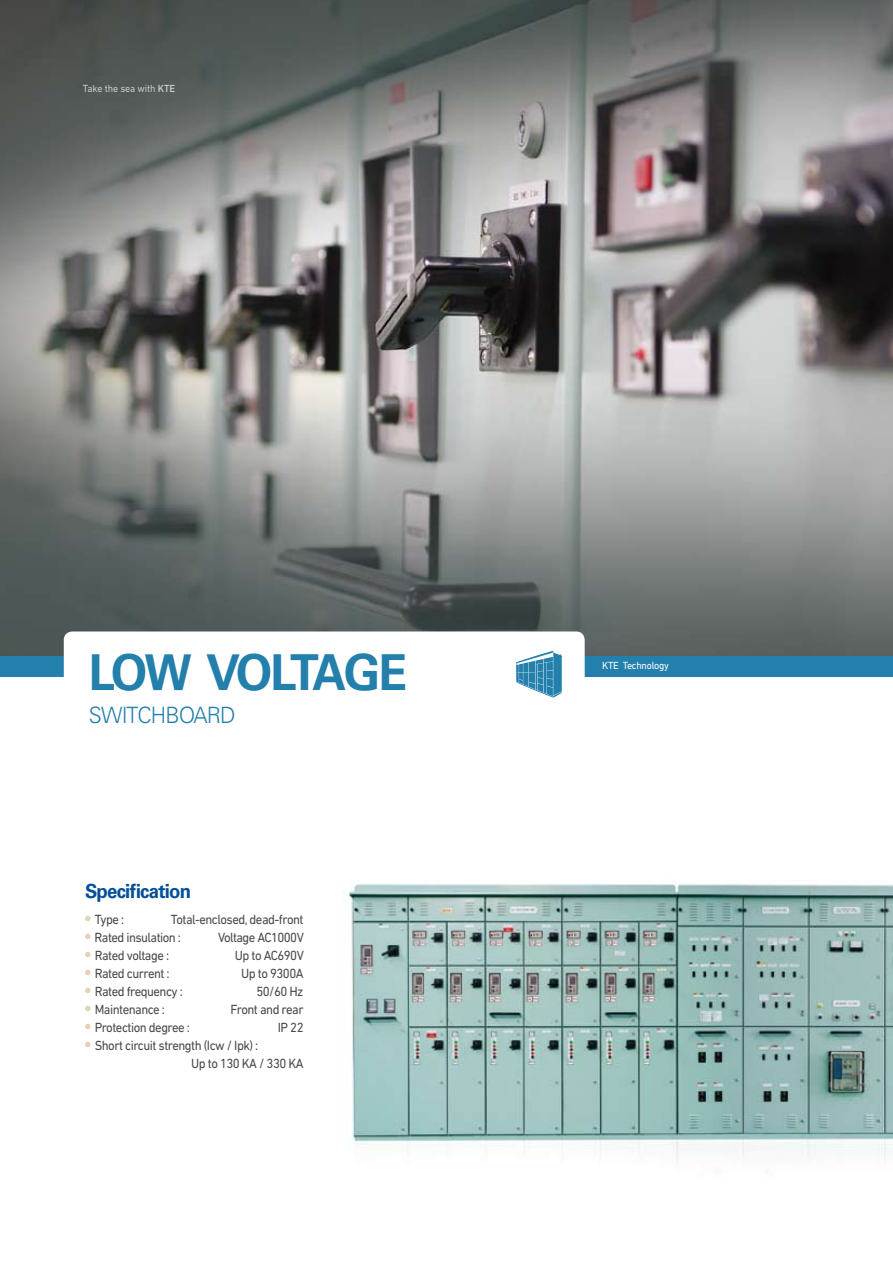
<style>
.page{position:relative;width:893px;height:1263px;background:#fff}
.page>*{position:absolute;margin:0;border:0;box-sizing:border-box;transform-origin:0 0}
.t1{font:700 49.5px "Univers LT Std";letter-spacing:-.075em;color:#237fab;scale:.95 1}
.t2{font:300 22.5px "Univers LT Std";letter-spacing:-.04em;color:#237fab;scale:.95 1}
.t3{font:700 19.5px "Univers LT Std";letter-spacing:-.04em;color:#004f99;scale:.95 1}
.t4{font:13.5px/18px "DIN Next LT Pro";letter-spacing:-.04em;color:#4c4948;scale:.95 1}
.t5{font:10.5px "DIN Next LT Pro";letter-spacing:-.01em;color:#c9c9ca;scale:.95 1}
.t6{font:10.5px "DIN Next LT Pro";letter-spacing:-.025em;color:#fff;scale:.95 1}
.s1{font-weight:500}
</style>
<div class="page">
<img style="left:342px;top:883px;width:551px;height:278px">
<img style="left:0;top:0;width:893px;height:655px">
<svg style="left:85px;top:916px;width:5px;height:5px"></svg>
<svg style="left:85px;top:934px;width:5px;height:5px"></svg>
<svg style="left:85px;top:952px;width:5px;height:5px"></svg>
<svg style="left:85px;top:970px;width:5px;height:5px"></svg>
<svg style="left:85px;top:988px;width:5px;height:5px"></svg>
<svg style="left:85px;top:1006px;width:5px;height:5px"></svg>
<svg style="left:85px;top:1024px;width:5px;height:5px"></svg>
<svg style="left:85px;top:1042px;width:5px;height:5px"></svg>
<div style="left:64px;top:631px;width:521px;height:180px;background:#fff;border-radius:9px"></div>
<svg style="left:516px;top:651px;width:46px;height:47px"></svg>
<p class="t5" style="left:83px;top:82px;width:99px">Take the sea with <span class="s1">KTE</span></p>
<h1 class="t1" style="left:89px;top:643px;width:337px">LOW VOLTAGE</h1>
<h2 class="t2" style="left:89px;top:701px;width:156px">SWITCHBOARD</h2>
<h3 class="t3" style="left:85px;top:880px;width:113px">Specification</h3>
<p class="t4" style="left:95px;top:911px;width:33px">Type :</p>
<p class="t4" style="left:95px;top:911px;width:221px;text-indent:76px">Total-enclosed, dead-front<br>Rated insulation :</p>
<p class="t4" style="left:218px;top:929px;width:92px">Voltage AC1000V</p>
<p class="t4" style="left:95px;top:947px;width:80px">Rated voltage :</p>
<p class="t4" style="left:235px;top:947px;width:74px">Up to AC690V</p>
<p class="t4" style="left:95px;top:965px;width:80px">Rated current :</p>
<p class="t4" style="left:241px;top:965px;width:67px">Up to 9300A</p>
<p class="t4" style="left:95px;top:983px;width:94px">Rated frequency :</p>
<p class="t4" style="left:256px;top:983px;width:51px">50/60 Hz</p>
<p class="t4" style="left:95px;top:1001px;width:75px">Maintenance :</p>
<p class="t4" style="left:231px;top:1001px;width:78px">Front and rear</p>
<p class="t4" style="left:95px;top:1019px;width:102px">Protection degree :</p>
<p class="t4" style="left:278px;top:1019px;width:29px">IP 22</p>
<p class="t4" style="left:191px;top:1037px;width:120px;text-indent:-96px">Short circuit strength (Icw / Ipk) :<br>Up to 130 KA / 330 KA</p>
<p class="t6" style="left:602px;top:660px;width:72px">KTE Technology</p>
</div>
